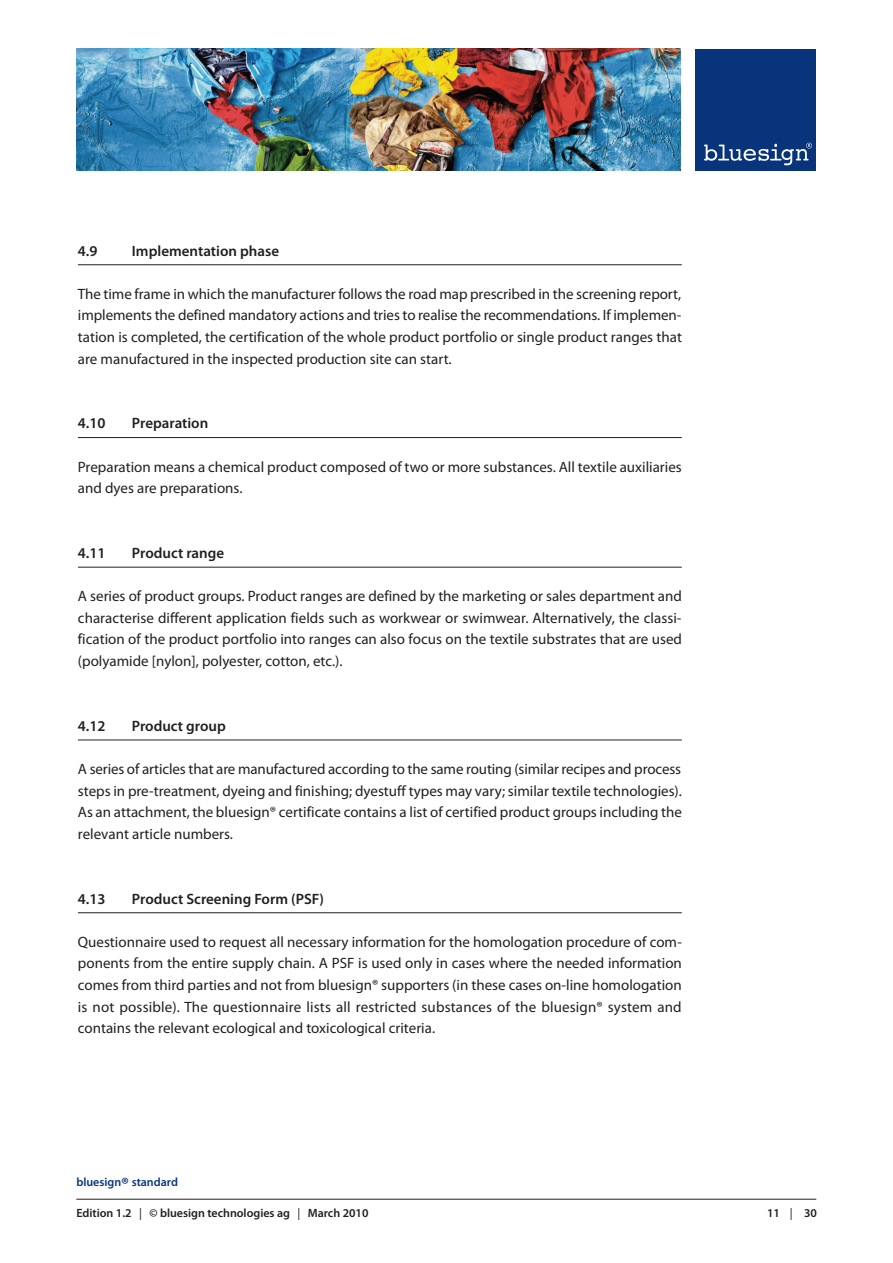
<style>
.page{position:relative;width:893px;height:1263px;background:#fff}
.page>*{position:absolute;margin:0;border:0;box-sizing:border-box;transform-origin:0 0}
.t1{font:15px/21.6px "Myriad Pro";color:#231f20;text-align:justify}
.t2{font:600 15px "Myriad Pro";color:#231f20}
.t3{font:600 12px "Myriad Pro";color:#231f20}
.t4{font:600 12px "Myriad Pro";color:#08347b}
.s1{font-size:18px}
.s2{font-weight:400}
</style>
<div class="page">
<div style="left:695px;top:49px;width:121px;height:122px;background:#08347b"></div>
<svg style="left:704px;top:143px;width:108px;height:22px"></svg>
<img style="left:76px;top:49px;width:604px;height:122px">
<hr style="left:76px;top:1199px;width:740px;height:1px;background:#231f20">
<hr style="left:78px;top:264px;width:604px;height:1px;background:#231f20">
<hr style="left:78px;top:437px;width:604px;height:1px;background:#231f20">
<hr style="left:78px;top:567px;width:604px;height:1px;background:#231f20">
<hr style="left:78px;top:740px;width:604px;height:1px;background:#231f20">
<hr style="left:78px;top:912px;width:604px;height:1px;background:#231f20">
<p class="t2" style="left:78px;top:245px;width:21px">4.9</p>
<p class="t2" style="left:132px;top:245px;width:149px">Implementation phase</p>
<p class="t1" style="left:78px;top:284px;width:605px">The time frame in which the manufacturer follows the road map prescribed in the screening report, implements the defined mandatory actions and tries to realise the recommendations. If implemen&shy;tation is completed, the certification of the whole product portfolio or single product ranges that are manufactured in the inspected production site can start.</p>
<p class="t2" style="left:78px;top:418px;width:29px">4.10</p>
<p class="t2" style="left:132px;top:418px;width:78px">Preparation</p>
<p class="t1" style="left:78px;top:457px;width:605px">Preparation means a chemical product composed of two or more substances. All textile auxiliaries and dyes are preparations.</p>
<p class="t2" style="left:78px;top:547px;width:29px">4.11</p>
<p class="t2" style="left:132px;top:547px;width:94px">Product range</p>
<p class="t1" style="left:78px;top:587px;width:606px">A series of product groups. Product ranges are defined by the marketing or sales department and characterise different application fields such as workwear or swimwear. Alternatively, the classi&shy;fication of the product portfolio into ranges can also focus on the textile substrates that are used (polyamide [nylon], polyester, cotton, etc.).</p>
<p class="t2" style="left:78px;top:720px;width:29px">4.12</p>
<p class="t2" style="left:132px;top:720px;width:95px">Product group</p>
<p class="t1" style="left:78px;top:759px;width:606px">A series of articles that are manufactured according to the same routing (similar recipes and process steps in pre-treatment, dyeing and finishing; dyestuff types may vary; similar textile technologies).<br>As an attachment, the bluesign® certificate contains a list of certified product groups including the relevant article numbers.</p>
<p class="t2" style="left:78px;top:893px;width:29px">4.13</p>
<p class="t2" style="left:132px;top:893px;width:194px">Product Screening Form (PSF)</p>
<p class="t1" style="left:78px;top:932px;width:605px">Questionnaire used to request all necessary information for the homologation procedure of com&shy;ponents from the entire supply chain. A PSF is used only in cases where the needed information comes from third parties and not from bluesign® supporters (in these cases on-line homologation is not possible). The questionnaire lists all restricted substances of the bluesign® system and contains the relevant ecological and toxicological criteria.</p>
<p class="t4" style="left:76px;top:1177px;width:103px">bluesign<span class="s1">®</span> standard</p>
<p class="t3" style="left:76px;top:1209px;width:294px">Edition 1.2 <span class="s2">|</span> © bluesign technologies ag <span class="s2">|</span> March 2010</p>
<p class="t3" style="left:767px;top:1209px;width:51px">11 <span class="s2">|</span> 30</p>
</div>
